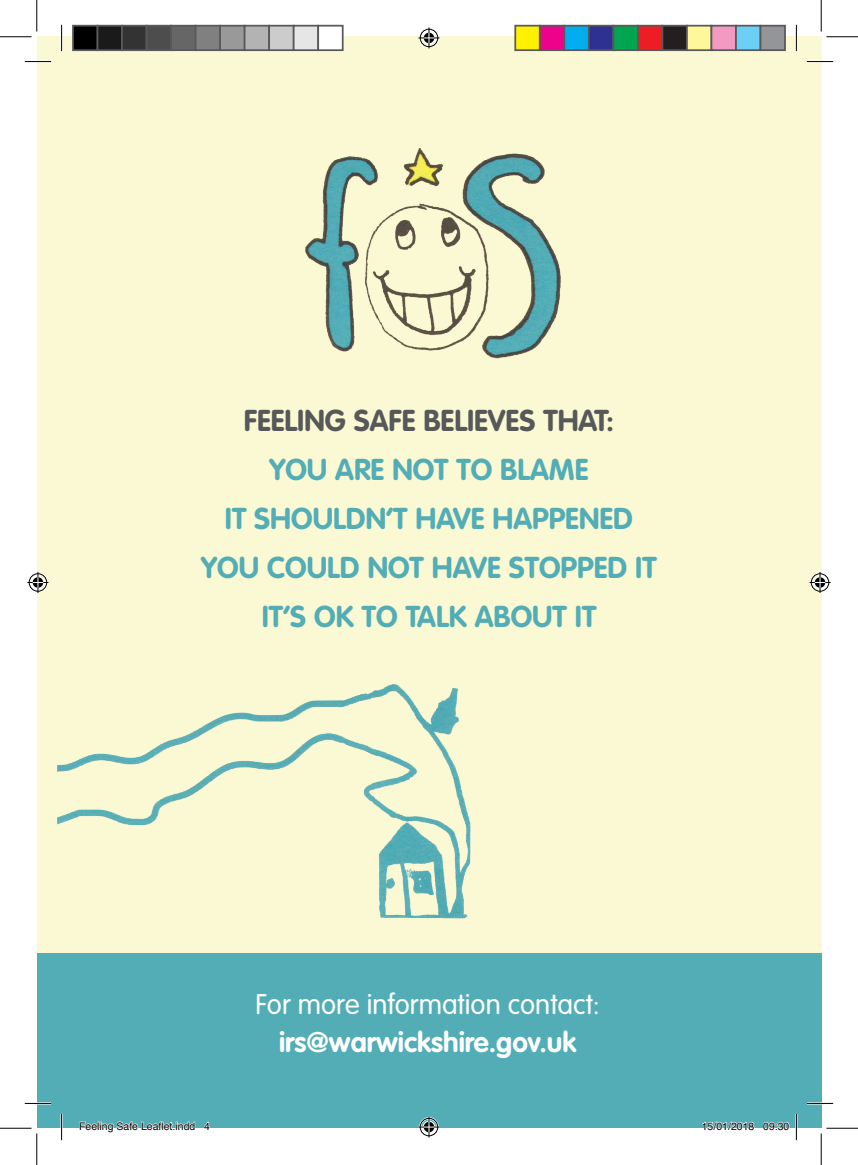
<style>
.page{position:relative;width:858px;height:1165px;background:#fff}
.page>*{position:absolute;margin:0;border:0;box-sizing:border-box;transform-origin:0 0}
.t1{font:700 29.75px "VAG Rounded";color:#52adb6}
.t2{font:700 29.75px "VAG Rounded";color:#57585a}
.t3{font:300 28px "VAG Rounded";color:#fff}
.t4{font:700 28px "VAG Rounded";color:#fff}
.t5{font:10.5px "Helvetica";color:#000}
</style>
<div class="page">
<div style="left:37px;top:37px;width:784px;height:1091px;background:#faf9d3"></div>
<img style="left:305px;top:148px;width:256px;height:222px">
<img style="left:57px;top:684px;width:414px;height:235px">
<div style="left:37px;top:953px;width:784px;height:175px;background:#52adb6"></div>
<hr style="left:25px;top:60px;width:26px;height:3px;background:#fff">
<hr style="left:806px;top:60px;width:26px;height:3px;background:#fff">
<hr style="left:25px;top:1102px;width:26px;height:2px;background:#fff">
<hr style="left:806px;top:1102px;width:26px;height:2px;background:#fff">
<hr style="left:60px;top:25px;width:3px;height:26px;background:#fff">
<hr style="left:60px;top:1114px;width:3px;height:26px;background:#fff">
<hr style="left:795px;top:25px;width:2px;height:26px;background:#fff">
<hr style="left:795px;top:1114px;width:2px;height:26px;background:#fff">
<svg style="left:25px;top:61px;width:26px;height:1px"></svg>
<svg style="left:806px;top:61px;width:26px;height:1px"></svg>
<svg style="left:25px;top:1103px;width:26px;height:1px"></svg>
<svg style="left:806px;top:1103px;width:26px;height:1px"></svg>
<svg style="left:61px;top:25px;width:1px;height:26px"></svg>
<svg style="left:61px;top:1114px;width:1px;height:26px"></svg>
<svg style="left:795px;top:25px;width:1px;height:26px"></svg>
<svg style="left:795px;top:1114px;width:1px;height:26px"></svg>
<hr style="left:0;top:36px;width:32px;height:1px;background:#000">
<hr style="left:826px;top:36px;width:31px;height:1px;background:#000">
<hr style="left:0;top:1128px;width:32px;height:1px;background:#000">
<hr style="left:826px;top:1128px;width:31px;height:1px;background:#000">
<hr style="left:36px;top:0;width:1px;height:32px;background:#000">
<hr style="left:36px;top:1133px;width:1px;height:32px;background:#000">
<hr style="left:820px;top:0;width:1px;height:32px;background:#000">
<hr style="left:820px;top:1133px;width:1px;height:32px;background:#000">
<svg style="left:418px;top:27px;width:21px;height:21px"></svg>
<svg style="left:418px;top:1116px;width:21px;height:21px"></svg>
<svg style="left:27px;top:572px;width:21px;height:21px"></svg>
<svg style="left:809px;top:572px;width:21px;height:21px"></svg>
<div style="left:73px;top:26px;width:24px;height:24px;background:#000"></div>
<div style="left:72px;top:25px;width:26px;height:26px;border:2px solid #595959"></div>
<div style="left:97px;top:26px;width:25px;height:24px;background:#1a1a1a"></div>
<div style="left:97px;top:25px;width:26px;height:26px;border:2px solid #595959"></div>
<div style="left:122px;top:26px;width:24px;height:24px;background:#333"></div>
<div style="left:121px;top:25px;width:26px;height:26px;border:2px solid #595959"></div>
<div style="left:146px;top:26px;width:25px;height:24px;background:#4d4d4d"></div>
<div style="left:146px;top:25px;width:26px;height:26px;border:2px solid #595959"></div>
<div style="left:171px;top:26px;width:24px;height:24px;background:#666"></div>
<div style="left:170px;top:25px;width:26px;height:26px;border:2px solid #595959"></div>
<div style="left:195px;top:26px;width:25px;height:24px;background:#808080"></div>
<div style="left:195px;top:25px;width:26px;height:26px;border:2px solid #595959"></div>
<div style="left:220px;top:26px;width:24px;height:24px;background:#999"></div>
<div style="left:219px;top:25px;width:26px;height:26px;border:2px solid #595959"></div>
<div style="left:244px;top:26px;width:25px;height:24px;background:#b3b3b3"></div>
<div style="left:244px;top:25px;width:26px;height:26px;border:2px solid #595959"></div>
<div style="left:269px;top:26px;width:24px;height:24px;background:#ccc"></div>
<div style="left:268px;top:25px;width:26px;height:26px;border:2px solid #595959"></div>
<div style="left:293px;top:26px;width:25px;height:24px;background:#e6e6e6"></div>
<div style="left:293px;top:25px;width:26px;height:26px;border:2px solid #595959"></div>
<div style="left:318px;top:26px;width:24px;height:24px;background:#fff"></div>
<div style="left:317px;top:25px;width:26px;height:26px;border:2px solid #595959"></div>
<div style="left:515px;top:26px;width:24px;height:24px;background:#fff101"></div>
<div style="left:514px;top:25px;width:26px;height:26px;border:2px solid #595959"></div>
<div style="left:539px;top:26px;width:25px;height:24px;background:#ed028c"></div>
<div style="left:538px;top:25px;width:27px;height:26px;border:2px solid #595959"></div>
<div style="left:564px;top:26px;width:24px;height:24px;background:#00aeef"></div>
<div style="left:563px;top:25px;width:26px;height:26px;border:2px solid #595959"></div>
<div style="left:588px;top:26px;width:25px;height:24px;background:#2e3092"></div>
<div style="left:587px;top:25px;width:27px;height:26px;border:2px solid #595959"></div>
<div style="left:613px;top:26px;width:24px;height:24px;background:#00a54f"></div>
<div style="left:612px;top:25px;width:26px;height:26px;border:2px solid #595959"></div>
<div style="left:637px;top:26px;width:25px;height:24px;background:#ee1d23"></div>
<div style="left:636px;top:25px;width:27px;height:26px;border:2px solid #595959"></div>
<div style="left:662px;top:26px;width:24px;height:24px;background:#231f20"></div>
<div style="left:661px;top:25px;width:26px;height:26px;border:2px solid #595959"></div>
<div style="left:686px;top:26px;width:25px;height:24px;background:#fff79a"></div>
<div style="left:685px;top:25px;width:27px;height:26px;border:2px solid #595959"></div>
<div style="left:711px;top:26px;width:24px;height:24px;background:#f499c2"></div>
<div style="left:710px;top:25px;width:26px;height:26px;border:2px solid #595959"></div>
<div style="left:735px;top:26px;width:25px;height:24px;background:#6bcff6"></div>
<div style="left:734px;top:25px;width:27px;height:26px;border:2px solid #595959"></div>
<div style="left:760px;top:26px;width:24px;height:24px;background:#939598"></div>
<div style="left:759px;top:25px;width:26px;height:26px;border:2px solid #595959"></div>
<svg style="left:79px;top:1121px;width:116px;height:7px"></svg>
<svg style="left:204px;top:1121px;width:6px;height:7px"></svg>
<svg style="left:702px;top:1121px;width:52px;height:7px"></svg>
<svg style="left:763px;top:1121px;width:26px;height:7px"></svg>
<p class="t2" style="left:244px;top:403px;width:372px">FEELING SAFE BELIEVES THAT:</p>
<p class="t1" style="left:269px;top:452px;width:320px">YOU ARE NOT TO BLAME</p>
<p class="t1" style="left:225px;top:501px;width:409px">IT SHOULDN’T HAVE HAPPENED</p>
<p class="t1" style="left:201px;top:550px;width:457px">YOU COULD NOT HAVE STOPPED IT</p>
<p class="t1" style="left:261px;top:599px;width:336px">IT’S OK TO TALK ABOUT IT</p>
<p class="t3" style="left:255px;top:988px;width:346px">For more information contact:</p>
<p class="t4" style="left:279px;top:1026px;width:299px">irs@warwickshire.gov.uk</p>
<p class="t5" style="left:79px;top:1118px;width:132px">Feeling Safe Leaflet.indd 4</p>
<p class="t5" style="left:701px;top:1118px;width:89px">15/01/2018 09:30</p>
</div>
